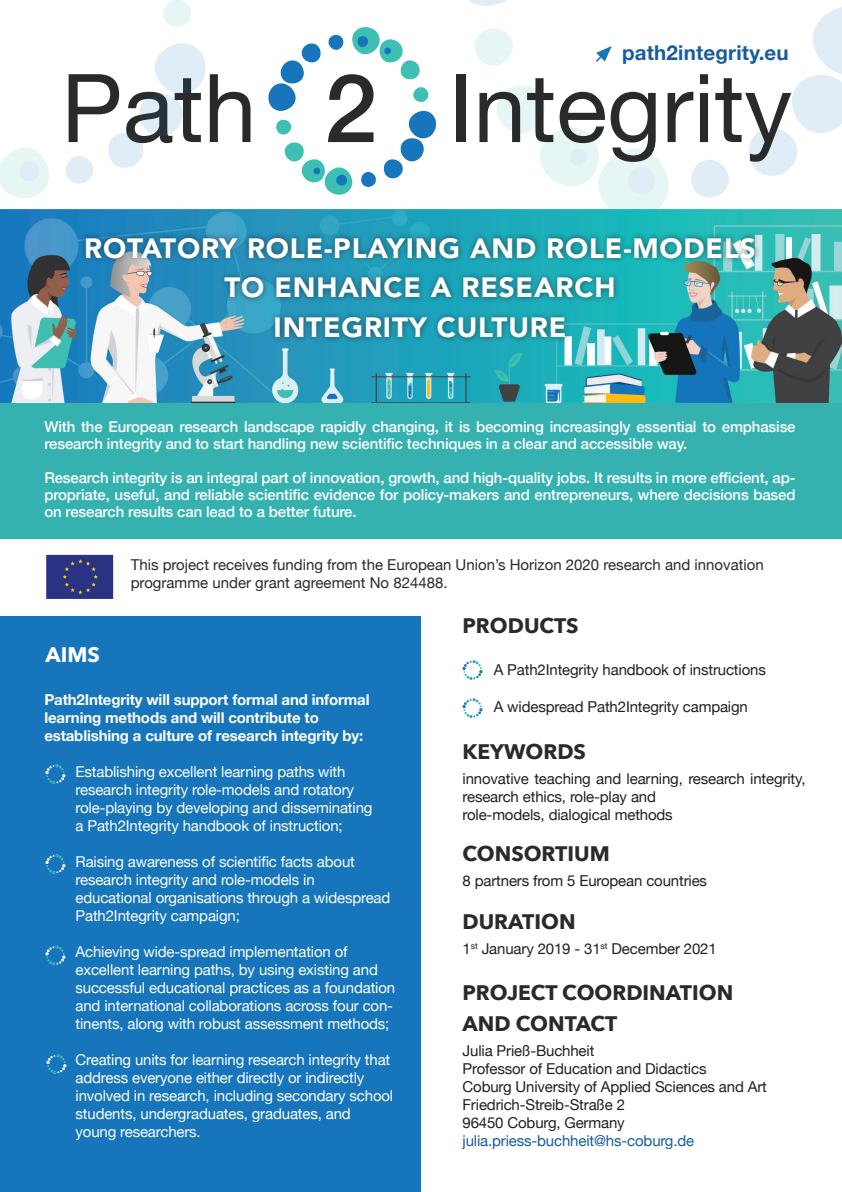
<style>
.page{position:relative;width:842px;height:1192px;background:#fff}
.page>*{position:absolute;margin:0;border:0;box-sizing:border-box;transform-origin:0 0}
.t1{font:900 27.9px/39.9px "Avenir";letter-spacing:.03em;color:#fff;text-align:center}
.t2{font:700 21px/31px "Avenir Next";color:#292a2a}
.t3{font:700 21px "Avenir Next";color:#fff}
.t4{font:700 20.5px "Helvetica Neue";letter-spacing:.01em;color:#175d9e}
.t5{font:15px/18px "Helvetica Neue";letter-spacing:-.01em;color:#fff}
.t6{font:500 15px/17px "Helvetica Neue";letter-spacing:-.01em;color:#fff}
.t7{font:15px/18px "Helvetica Neue";letter-spacing:-.01em;color:#231f20}
.t8{font:700 15px/18px "Helvetica Neue";letter-spacing:-.01em;color:#fff}
.t9{font:15px/18px "Helvetica Neue";color:#292a2a}
.t10{font:15px "Helvetica Neue";letter-spacing:-.01em;color:#175d9e}
</style>
<div class="page">
<div style="left:0;top:617px;width:421px;height:575px;background:#1775bc"></div>
<svg style="left:45px;top:764px;width:20px;height:20px"></svg>
<svg style="left:45px;top:854px;width:20px;height:20px"></svg>
<svg style="left:45px;top:945px;width:20px;height:20px"></svg>
<svg style="left:46px;top:1054px;width:20px;height:20px"></svg>
<svg style="left:462px;top:660px;width:20px;height:20px"></svg>
<svg style="left:462px;top:698px;width:20px;height:20px"></svg>
<div style="left:48px;top:556px;width:64px;height:41px;background:#2a3283"></div>
<div style="left:45px;top:553px;width:70px;height:47px;border:2px solid #fff"></div>
<svg style="left:268px;top:27px;width:168px;height:168px"></svg>
<div style="left:0;top:402px;width:842px;height:136px;background:#35b2b0"></div>
<svg style="left:163px;top:0;width:28px;height:27px"></svg>
<svg style="left:0;top:148px;width:49px;height:50px"></svg>
<svg style="left:66px;top:43px;width:184px;height:141px"></svg>
<img style="left:0;top:210px;width:842px;height:192px">
<div style="left:80px;top:231px;width:681px;height:113px;background:#231f20;opacity:.62"></div>
<svg style="left:455px;top:0;width:387px;height:217px"></svg>
<h3 class="t4" style="left:622px;top:36px;width:168px">path2integrity.eu</h3>
<h1 class="t1" style="left:84px;top:227px;width:673px">ROTATORY ROLE-PLAYING AND ROLE-MODELS<br>TO ENHANCE A RESEARCH<br>INTEGRITY CULTURE</h1>
<p class="t6" style="left:44px;top:417px;width:753px">With the European research landscape rapidly changing, it is becoming increasingly essential to emphasise research integrity and to start handling new scientific techniques in a clear and accessible way.</p>
<p class="t6" style="left:44px;top:468px;width:753px;text-align:justify">Research integrity is an integral part of innovation, growth, and high-quality jobs. It results in more efficient, ap&shy;propriate, useful, and reliable scientific evidence for policy-makers and entrepreneurs, where decisions based on research results can lead to a better future.</p>
<p class="t9" style="left:131px;top:556px;width:634px">This project receives funding from the European Union’s Horizon 2020 research and innovation programme under grant agreement No 824488.</p>
<h2 class="t3" style="left:45px;top:637px;width:56px">AIMS</h2>
<p class="t8" style="left:44px;top:691px;width:327px">Path2Integrity will support formal and informal learning methods and will contribute to establishing a culture of research integrity by:</p>
<p class="t5" style="left:76px;top:763px;width:298px">Establishing excellent learning paths with research integrity role-models and rotatory role-playing by developing and disseminating a Path2Integrity handbook of instruction;</p>
<p class="t5" style="left:76px;top:853px;width:316px">Raising awareness of scientific facts about research integrity and role-models in educational organisations through a widespread Path2Integrity campaign;</p>
<p class="t5" style="left:76px;top:943px;width:321px">Achieving wide-spread implementation of excellent learning paths, by using existing and successful educational practices as a foundation and international collaborations across four con&shy;tinents, along with robust assessment methods;</p>
<p class="t5" style="left:76px;top:1051px;width:319px">Creating units for learning research integrity that address everyone either directly or indirectly involved in research, including secondary school students, undergraduates, graduates, and young researchers.</p>
<h2 class="t2" style="left:462px;top:609px;width:118px">PRODUCTS</h2>
<p class="t7" style="left:494px;top:661px;width:274px">A Path2Integrity handbook of instructions</p>
<p class="t7" style="left:494px;top:698px;width:256px">A widespread Path2Integrity campaign</p>
<h2 class="t2" style="left:462px;top:736px;width:125px">KEYWORDS</h2>
<p class="t7" style="left:462px;top:771px;width:344px">innovative teaching and learning, research integrity, research ethics, role-play and<br>role-models, dialogical methods</p>
<h2 class="t2" style="left:462px;top:838px;width:149px">CONSORTIUM</h2>
<p class="t7" style="left:462px;top:873px;width:246px">8 partners from 5 European countries</p>
<h2 class="t2" style="left:462px;top:906px;width:115px">DURATION</h2>
<p class="t7" style="left:462px;top:941px;width:256px">1<sup>st</sup> January 2019 - 31<sup>st</sup> December 2021</p>
<h2 class="t2" style="left:462px;top:977px;width:272px">PROJECT COORDINATION<br>AND CONTACT</h2>
<p class="t7" style="left:462px;top:1043px;width:306px">Julia Prieß-Buchheit<br>Professor of Education and Didactics<br>Coburg University of Applied Sciences and Art<br>Friedrich-Streib-Straße 2<br>96450 Coburg, Germany</p>
<p class="t10" style="left:462px;top:1130px;width:233px">julia.priess-buchheit@hs-coburg.de</p>
</div>
